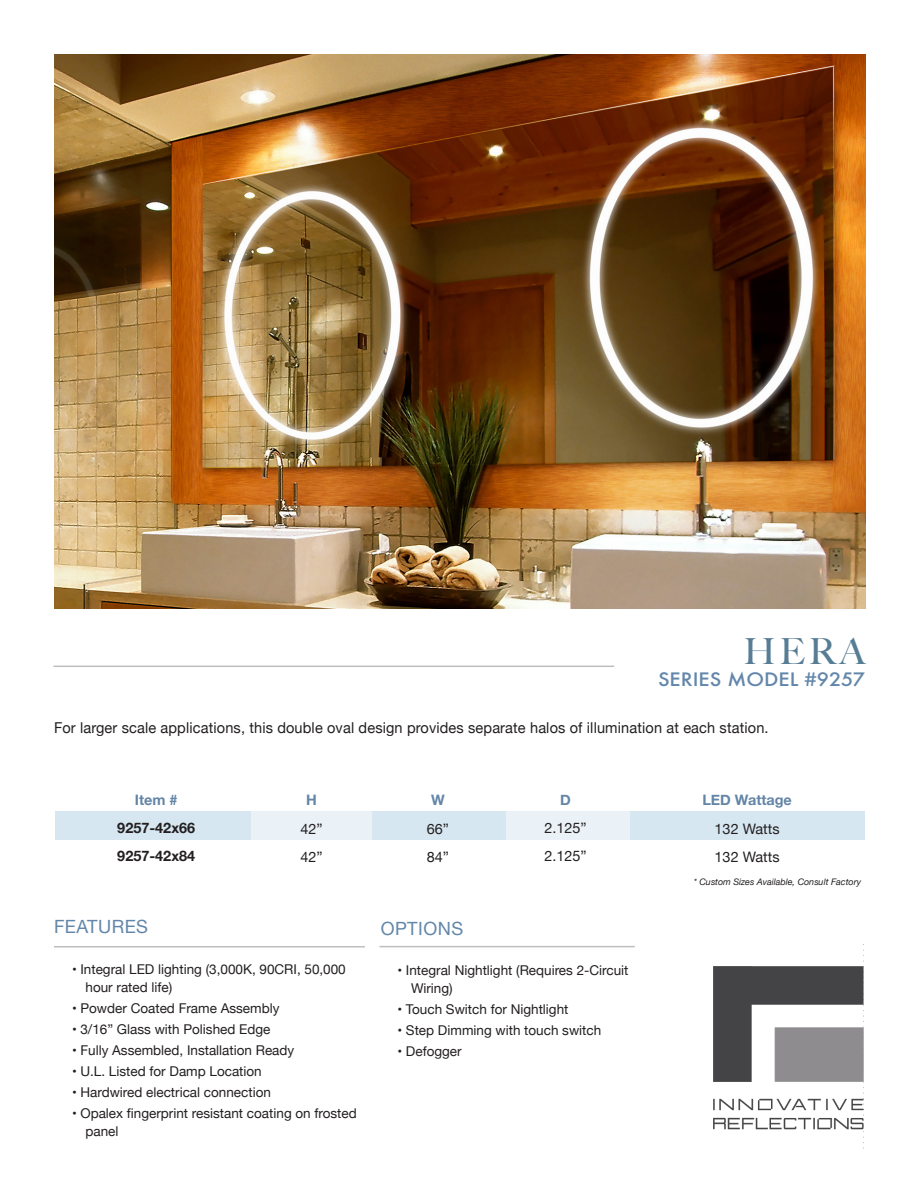
<style>
.page{position:relative;width:918px;height:1188px;background:#fff}
.page>*{position:absolute;margin:0;border:0;box-sizing:border-box;transform-origin:0 0}
.t1{font:500 36px "Big Caslon";color:#577d95}
.t2{font:18.3px "Helvetica Neue";letter-spacing:.025em;color:#6387aa}
.t3{font:500 18px "Futura";color:#6387aa;scale:1.1 1}
.t4{font:15px "Helvetica Neue";letter-spacing:.01em;color:#231f20}
.t5{font:14.4px "Helvetica Neue";color:#231f20}
.t6{font:700 14.4px "Helvetica Neue";color:#231f20}
.t7{font:700 14.4px "Helvetica Neue";color:#6385a7}
.t8{font:13.5px/18px "Helvetica Neue";color:#231f20}
.t9{font:italic 9px "Helvetica Neue";color:#231f20}
</style>
<div class="page">
<img style="left:55px;top:54px;width:810px;height:554px">
<div style="left:55px;top:811px;width:810px;height:29px;background:#d6e7f1"></div>
<div style="left:251px;top:811px;width:121px;height:29px;background:#eaf2f7"></div>
<div style="left:506px;top:811px;width:124px;height:29px;background:#eaf2f7"></div>
<hr style="left:54px;top:666px;width:560px;height:1px;background:#bdbebe">
<hr style="left:54px;top:946px;width:311px;height:1px;background:#bdbebe">
<hr style="left:380px;top:946px;width:255px;height:1px;background:#bdbebe">
<img style="left:713px;top:966px;width:150px;height:164px">
<p class="t1" style="left:744px;top:622px;width:123px">HERA</p>
<p class="t3" style="left:658px;top:667px;width:190px">SERIES MODEL #9257</p>
<p class="t4" style="left:54px;top:716px;width:716px">For larger scale applications, this double oval design provides separate halos of illumination at each station.</p>
<p class="t7" style="left:135px;top:788px;width:44px">Item #</p>
<p class="t6" style="left:117px;top:817px;width:79px">9257-42x66</p>
<p class="t6" style="left:117px;top:845px;width:79px">9257-42x84</p>
<p class="t7" style="left:306px;top:789px;width:12px">H</p>
<p class="t5" style="left:300px;top:818px;width:24px">42”</p>
<p class="t5" style="left:300px;top:846px;width:24px">42”</p>
<p class="t2" style="left:54px;top:914px;width:96px">FEATURES</p>
<p class="t8" style="left:86px;top:961px;width:262px;text-indent:-14px">• Integral LED lighting (3,000K, 90CRI, 50,000 hour rated life)</p>
<p class="t8" style="left:72px;top:1000px;width:209px">• Powder Coated Frame Assembly</p>
<p class="t8" style="left:72px;top:1021px;width:200px">• 3/16” Glass with Polished Edge</p>
<p class="t8" style="left:72px;top:1042px;width:224px">• Fully Assembled, Installation Ready</p>
<p class="t8" style="left:72px;top:1063px;width:191px">• U.L. Listed for Damp Location</p>
<p class="t8" style="left:72px;top:1084px;width:200px">• Hardwired electrical connection</p>
<p class="t8" style="left:86px;top:1105px;width:273px;text-indent:-14px">• Opalex fingerprint resistant coating on frosted panel</p>
<p class="t7" style="left:431px;top:789px;width:15px">W</p>
<p class="t5" style="left:427px;top:818px;width:24px">66”</p>
<p class="t5" style="left:427px;top:846px;width:24px">84”</p>
<p class="t7" style="left:560px;top:788px;width:12px">D</p>
<p class="t5" style="left:545px;top:817px;width:44px">2.125”</p>
<p class="t5" style="left:545px;top:846px;width:44px">2.125”</p>
<p class="t2" style="left:381px;top:915px;width:84px">OPTIONS</p>
<p class="t8" style="left:411px;top:962px;width:219px;text-indent:-14px">• Integral Nightlight (Requires 2-Circuit<br>Wiring)</p>
<p class="t8" style="left:398px;top:1001px;width:172px">• Touch Switch for Nightlight</p>
<p class="t8" style="left:398px;top:1022px;width:205px">• Step Dimming with touch switch</p>
<p class="t8" style="left:398px;top:1043px;width:66px">• Defogger</p>
<p class="t7" style="left:702px;top:789px;width:91px">LED Wattage</p>
<p class="t5" style="left:715px;top:818px;width:67px">132 Watts</p>
<p class="t5" style="left:715px;top:846px;width:67px">132 Watts</p>
<p class="t9" style="left:694px;top:875px;width:169px">* Custom Sizes Available, Consult Factory</p>
</div>
